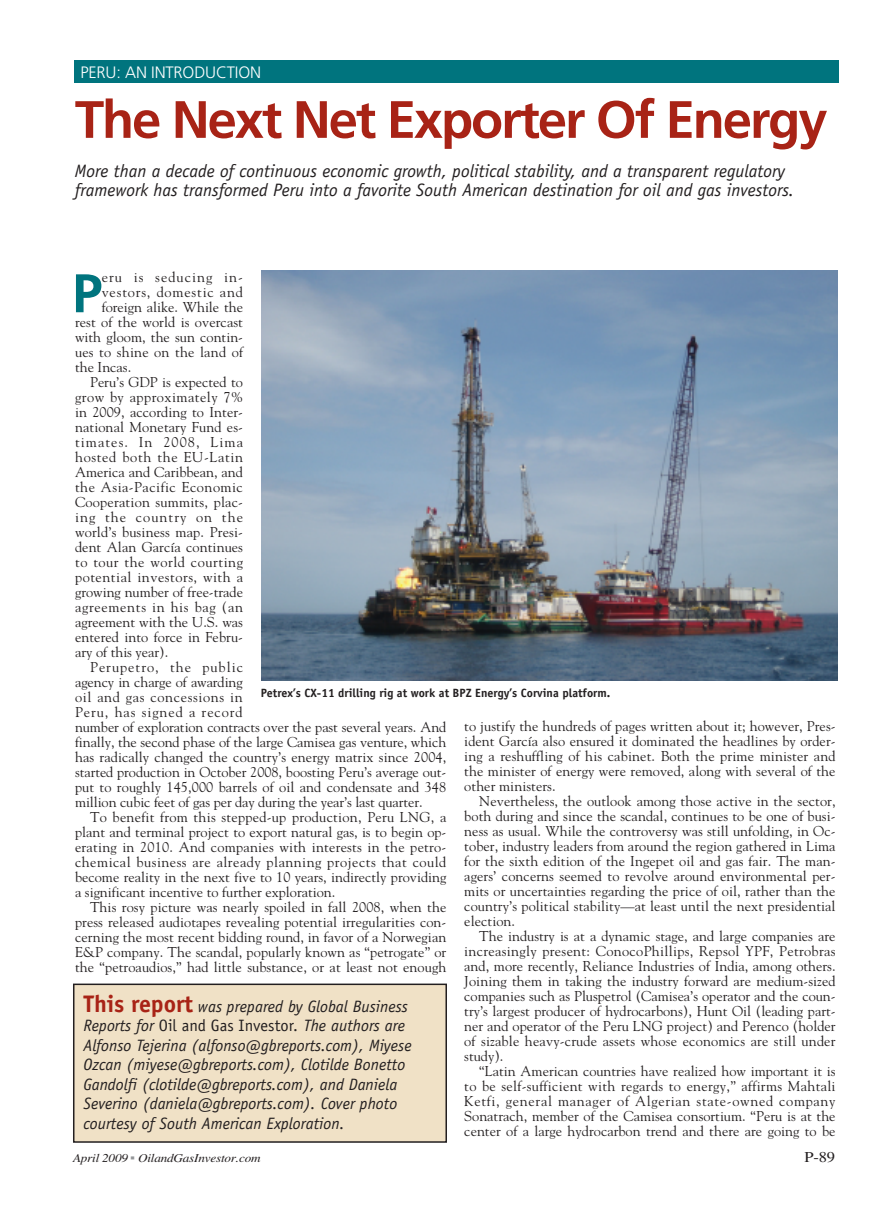
<style>
.page{position:relative;width:891px;height:1215px;background:#fff}
.page>*{position:absolute;margin:0;border:0;box-sizing:border-box;transform-origin:0 0}
.t1{font:700 54.3px "Frutiger";color:#00747e}
.t2{font:700 52.5px "Frutiger";letter-spacing:-.04em;color:#a82316}
.t3{font:italic 18px/19.5px "Officina Sans";color:#231f20}
.t4{font:italic 16.5px/19.5px "Officina Sans";color:#231f20}
.t5{font:300 16.5px "Frutiger";letter-spacing:-.01em;color:#fff}
.t6{font:15px "Times";color:#231f20;scale:1.1 1}
.t7{font:14.25px/15px "Goudy";letter-spacing:.005em;color:#231f20;text-align:justify}
.t8{font:14.25px "Goudy";letter-spacing:.035em;color:#231f20}
.t9{font:14.25px "Goudy";letter-spacing:.075em;color:#231f20}
.t10{font:14.25px "Goudy";letter-spacing:.045em;color:#231f20}
.t11{font:14.25px "Goudy";letter-spacing:.05em;color:#231f20}
.t12{font:14.25px "Goudy";letter-spacing:.065em;color:#231f20}
.t13{font:14.25px "Goudy";letter-spacing:.055em;color:#231f20}
.t14{font:14.25px "Goudy";letter-spacing:.07em;color:#231f20}
.t15{font:700 12px "Officina Sans";color:#231f20}
.t16{font:italic 12px "Times";letter-spacing:-.015em;color:#231f20;scale:1.1 1}
.s1{font-weight:700;font-style:normal;font-size:24px;color:#a82316}
.s2{font-style:normal}
.s3{font-family:"Universal Newswith Comm Pi";font-style:normal;color:#939598}
</style>
<div class="page">
<div style="left:74px;top:60px;width:765px;height:23px;background:#00747e"></div>
<div style="left:74px;top:984px;width:372px;height:158px;background:#f0e1c6"></div>
<div style="left:73px;top:984px;width:374px;height:159px;border:2px solid #231f20"></div>
<img style="left:261px;top:271px;width:576px;height:410px">
<p class="t5" style="left:80px;top:66px;width:182px">PERU: AN INTRODUCTION</p>
<h2 class="t2" style="left:75px;top:98px;width:754px">The Next Net Exporter Of Energy</h2>
<p class="t3" style="left:75px;top:162px;width:721px">More than a decade of continuous economic growth, political stability, and a transparent regulatory framework has transformed Peru into a favorite South American destination for oil and gas investors.</p>
<h1 class="t1" style="left:72px;top:272px;width:32px">P</h1>
<p class="t9" style="left:102px;top:269px;width:143px">eru is seducing in-</p>
<p class="t13" style="left:102px;top:284px;width:143px">vestors, domestic and</p>
<p class="t7" style="left:102px;top:300px;width:143px">foreign alike. While the</p>
<p class="t7" style="left:75px;top:315px;width:169px">rest of the world is overcast</p>
<p class="t7" style="left:75px;top:330px;width:169px">with gloom, the sun contin-</p>
<p class="t7" style="left:75px;top:345px;width:169px">ues to shine on the land of</p>
<p class="t7" style="left:75px;top:360px;width:58px">the Incas.</p>
<p class="t7" style="left:90px;top:375px;width:154px">Peru’s GDP is expected to</p>
<p class="t8" style="left:75px;top:389px;width:169px">grow by approximately 7%</p>
<p class="t7" style="left:75px;top:405px;width:169px">in 2009, according to Inter-</p>
<p class="t7" style="left:75px;top:420px;width:169px">national Monetary Fund es-</p>
<p class="t9" style="left:75px;top:434px;width:169px">timates. In 2008, Lima</p>
<p class="t10" style="left:75px;top:449px;width:169px">hosted both the EU-Latin</p>
<p class="t7" style="left:75px;top:465px;width:169px">America and Caribbean, and</p>
<p class="t8" style="left:75px;top:479px;width:169px">the Asia-Pacific Economic</p>
<p class="t7" style="left:75px;top:495px;width:169px">Cooperation summits, plac-</p>
<p class="t9" style="left:75px;top:509px;width:169px">ing the country on the</p>
<p class="t7" style="left:75px;top:525px;width:169px">world’s business map. Presi-</p>
<p class="t7" style="left:75px;top:540px;width:169px">dent Alan García continues</p>
<p class="t8" style="left:75px;top:554px;width:169px">to tour the world courting</p>
<p class="t8" style="left:75px;top:569px;width:169px">potential investors, with a</p>
<p class="t7" style="left:75px;top:585px;width:169px">growing number of free-trade</p>
<p class="t11" style="left:75px;top:599px;width:169px">agreements in his bag (an</p>
<p class="t7" style="left:75px;top:615px;width:169px">agreement with the U.S. was</p>
<p class="t7" style="left:75px;top:630px;width:169px">entered into force in Febru-</p>
<p class="t7" style="left:75px;top:645px;width:95px">ary of this year).</p>
<p class="t14" style="left:90px;top:659px;width:154px">Perupetro, the public</p>
<p class="t7" style="left:75px;top:675px;width:169px">agency in charge of awarding</p>
<p class="t10" style="left:75px;top:689px;width:169px">oil and gas concessions in</p>
<p class="t12" style="left:75px;top:704px;width:169px">Peru, has signed a record</p>
<p class="t7" style="left:75px;top:720px;width:373px">number of exploration contracts over the past several years. And</p>
<p class="t7" style="left:75px;top:735px;width:373px">finally, the second phase of the large Camisea gas venture, which</p>
<p class="t7" style="left:75px;top:750px;width:373px">has radically changed the country’s energy matrix since 2004,</p>
<p class="t7" style="left:75px;top:765px;width:373px">started production in October 2008, boosting Peru’s average out-</p>
<p class="t7" style="left:75px;top:780px;width:373px">put to roughly 145,000 barrels of oil and condensate and 348</p>
<p class="t7" style="left:75px;top:795px;width:349px">million cubic feet of gas per day during the year’s last quarter.</p>
<p class="t7" style="left:90px;top:810px;width:358px">To benefit from this stepped-up production, Peru LNG, a</p>
<p class="t7" style="left:75px;top:825px;width:373px">plant and terminal project to export natural gas, is to begin op-</p>
<p class="t7" style="left:75px;top:840px;width:373px">erating in 2010. And companies with interests in the petro-</p>
<p class="t8" style="left:75px;top:854px;width:373px">chemical business are already planning projects that could</p>
<p class="t7" style="left:75px;top:870px;width:373px">become reality in the next five to 10 years, indirectly providing</p>
<p class="t7" style="left:75px;top:885px;width:262px">a significant incentive to further exploration.</p>
<p class="t7" style="left:90px;top:900px;width:358px">This rosy picture was nearly spoiled in fall 2008, when the</p>
<p class="t7" style="left:75px;top:915px;width:373px">press released audiotapes revealing potential irregularities con-</p>
<p class="t7" style="left:75px;top:930px;width:373px">cerning the most recent bidding round, in favor of a Norwegian</p>
<p class="t7" style="left:75px;top:945px;width:373px">E&amp;P company. The scandal, popularly known as “petrogate” or</p>
<p class="t7" style="left:75px;top:960px;width:373px">the “petroaudios,” had little substance, or at least not enough</p>
<p class="t15" style="left:261px;top:689px;width:351px">Petrex’s CX-11 drilling rig at work at BPZ Energy’s Corvina platform.</p>
<p class="t7" style="left:464px;top:719px;width:373px">to justify the hundreds of pages written about it; however, Pres&shy;ident García also ensured it dominated the headlines by order&shy;ing a reshuffling of his cabinet. Both the prime minister and the minister of energy were removed, along with several of the other ministers.</p>
<p class="t7" style="left:464px;top:794px;width:373px;text-indent:15px">Nevertheless, the outlook among those active in the sector, both during and since the scandal, continues to be one of busi&shy;ness as usual. While the controversy was still unfolding, in Oc&shy;tober, industry leaders from around the region gathered in Lima for the sixth edition of the Ingepet oil and gas fair. The man&shy;agers’ concerns seemed to revolve around environmental per&shy;mits or uncertainties regarding the price of oil, rather than the country’s political stability—at least until the next presidential election.</p>
<p class="t7" style="left:464px;top:929px;width:373px;text-indent:15px">The industry is at a dynamic stage, and large companies are increasingly present: ConocoPhillips, Repsol YPF, Petrobras and, more recently, Reliance Industries of India, among others.<br>Joining them in taking the industry forward are medium-sized companies such as Pluspetrol (Camisea’s operator and the coun&shy;try’s largest producer of hydrocarbons), Hunt Oil (leading part&shy;ner and operator of the Peru LNG project) and Perenco (holder of sizable heavy-crude assets whose economics are still under study).</p>
<p class="t7" style="left:464px;top:1064px;width:373px;text-indent:15px">“Latin American countries have realized how important it is to be self-sufficient with regards to energy,” affirms Mahtali Ketfi, general manager of Algerian state-owned company Sonatrach, member of the Camisea consortium. “Peru is at the center of a large hydrocarbon trend and there are going to be</p>
<p class="t4" style="left:83px;top:998px;width:330px"><span class="s1">This report</span> was prepared by Global Business Reports for <span class="s2">Oil and Gas Investor</span>. The authors are Alfonso Tejerina (alfonso@gbreports.com), Miyese Ozcan (miyese@gbreports.com), Clotilde Bonetto Gandolfi (clotilde@gbreports.com), and Daniela Severino (daniela@gbreports.com). Cover photo courtesy of South American Exploration.</p>
<p class="t16" style="left:73px;top:1154px;width:172px">April 2009 <span class="s3">▪</span> OilandGasInvestor.com</p>
<p class="t6" style="left:805px;top:1152px;width:29px">P-89</p>
</div>
